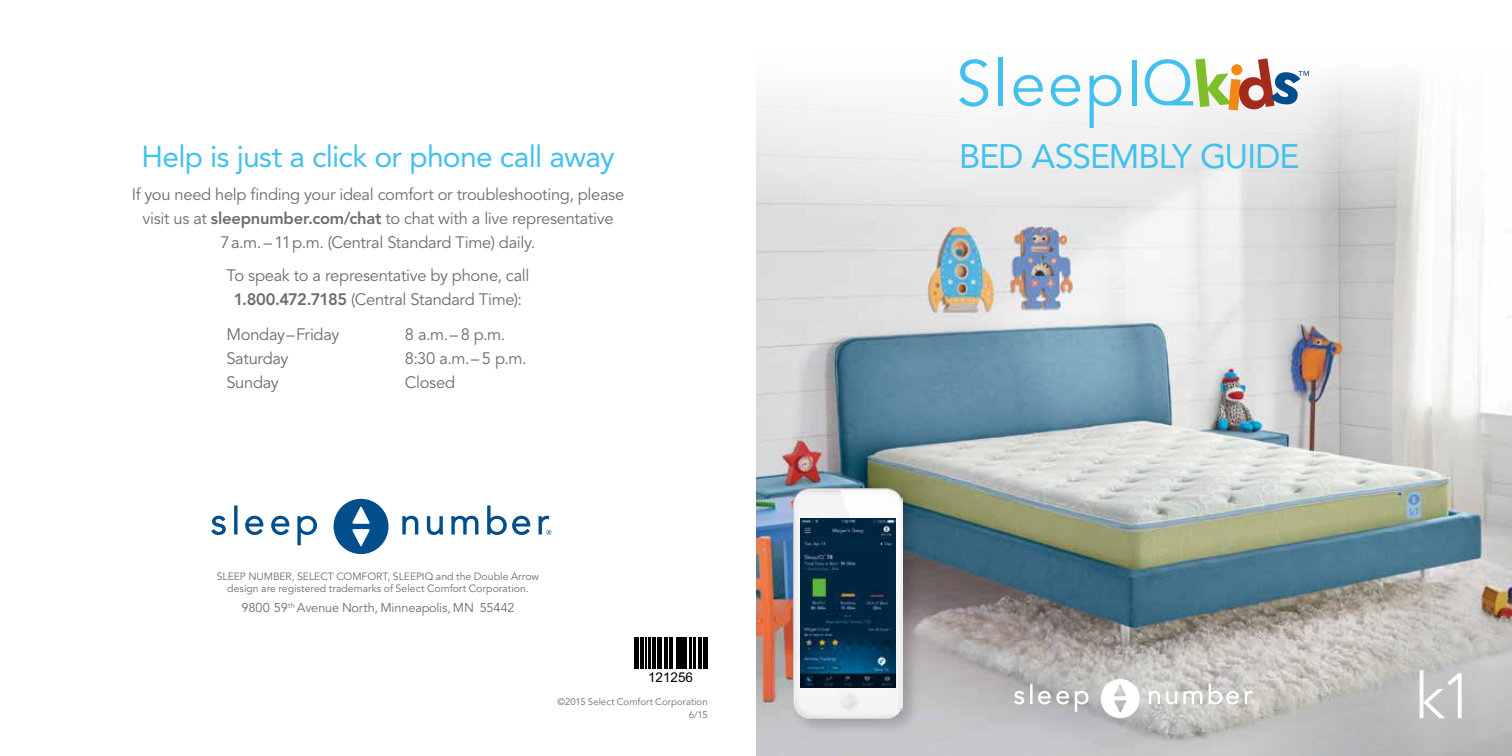
<style>
.page{position:relative;width:1512px;height:756px;background:#fff}
.page>*{position:absolute;margin:0;border:0;box-sizing:border-box;transform-origin:0 0}
.t1{font:300 63.3px "Avenir LT Std";color:#fff}
.t2{font:33.75px "Avenir LT Std";letter-spacing:-.03em;color:#43c1ee}
.t3{font:30px "Avenir LT Std";letter-spacing:-.025em;color:#43c1ee}
.t4{font:16.5px/24px "Avenir LT Std";letter-spacing:-.02em;color:#6d6d6c;text-align:center}
.t5{font:13.5px "Arial";color:#000001}
.t6{font:12.75px "Avenir LT Std";letter-spacing:-.01em;color:#6d6d6c}
.t7{font:10.5px/12.6px "Avenir LT Std";color:#6d6d6c;text-align:center}
.t8{font:9.6px/13.2px "Avenir LT Std";letter-spacing:.005em;color:#6d6d6c;text-align:right}
.s1{font-weight:800}
</style>
<div class="page">
<img style="left:756px;top:57px;width:756px;height:699px">
<svg style="left:636px;top:637px;width:72px;height:32px"></svg>
<hr style="left:634px;top:637px;width:2px;height:32px;background:#000001">
<hr style="left:637px;top:637px;width:1px;height:32px;background:#000001">
<hr style="left:640px;top:637px;width:4px;height:32px;background:#000001">
<hr style="left:646px;top:637px;width:1px;height:32px;background:#000001">
<hr style="left:648px;top:637px;width:2px;height:32px;background:#000001">
<hr style="left:652px;top:637px;width:4px;height:32px;background:#000001">
<hr style="left:658px;top:637px;width:1px;height:32px;background:#000001">
<hr style="left:660px;top:637px;width:2px;height:32px;background:#000001">
<hr style="left:664px;top:637px;width:3px;height:32px;background:#000001">
<hr style="left:670px;top:637px;width:3px;height:32px;background:#000001">
<hr style="left:676px;top:637px;width:1px;height:32px;background:#000001">
<hr style="left:678px;top:637px;width:2px;height:32px;background:#000001">
<hr style="left:681px;top:637px;width:3px;height:32px;background:#000001">
<hr style="left:685px;top:637px;width:2px;height:32px;background:#000001">
<hr style="left:689px;top:637px;width:2px;height:32px;background:#000001">
<hr style="left:693px;top:637px;width:3px;height:32px;background:#000001">
<hr style="left:699px;top:637px;width:3px;height:32px;background:#000001">
<hr style="left:703px;top:637px;width:1px;height:32px;background:#000001">
<hr style="left:705px;top:637px;width:2px;height:32px;background:#000001">
<svg style="left:211px;top:499px;width:340px;height:55px"></svg>
<svg style="left:959px;top:59px;width:29px;height:48px"></svg>
<hr style="left:999px;top:57px;width:4px;height:48px;background:#43c1ee">
<svg style="left:1014px;top:75px;width:29px;height:31px"></svg>
<svg style="left:1051px;top:75px;width:29px;height:31px"></svg>
<svg style="left:1090px;top:75px;width:31px;height:52px"></svg>
<hr style="left:1133px;top:60px;width:4px;height:45px;background:#43c1ee">
<svg style="left:1145px;top:58px;width:164px;height:52px"></svg>
<svg style="left:1167px;top:411px;width:345px;height:345px;background:#afb5b2"></svg>
<svg style="left:1014px;top:679px;width:240px;height:39px"></svg>
<div style="left:790px;top:484px;width:131px;height:253px;background:#000001;opacity:.2"></div>
<img style="left:794px;top:488px;width:109px;height:230px">
<img style="left:801px;top:519px;width:95px;height:169px">
<h3 class="t3" style="left:141px;top:139px;width:475px">Help is just a click or phone call away</h3>
<p class="t4" style="left:132px;top:183px;width:494px">If you need help finding your ideal comfort or troubleshooting, please visit us at <span class="s1">sleepnumber.com/chat</span> to chat with a live representative<br>7a.m. – 11p.m. (Central Standard Time) daily.</p>
<p class="t4" style="left:227px;top:264px;width:304px">To speak to a representative by phone, call<br><span class="s1">1.800.472.7185</span> (Central Standard Time):</p>
<p class="t4" style="left:226px;top:323px;width:114px">Monday–Friday</p>
<p class="t4" style="left:405px;top:323px;width:102px">8 a.m.– 8 p.m.</p>
<p class="t4" style="left:226px;top:347px;width:64px">Saturday</p>
<p class="t4" style="left:405px;top:347px;width:123px">8:30 a.m.– 5 p.m.</p>
<p class="t4" style="left:226px;top:371px;width:54px">Sunday</p>
<p class="t4" style="left:405px;top:371px;width:52px">Closed</p>
<p class="t7" style="left:217px;top:570px;width:324px">SLEEP NUMBER, SELECT COMFORT, SLEEPIQ and the Double Arrow design are registered trademarks of Select Comfort Corporation.</p>
<p class="t6" style="left:242px;top:600px;width:274px">9800 59<sup>th</sup> Avenue North, Minneapolis, MN 55442</p>
<p class="t5" style="left:648px;top:669px;width:47px">121256</p>
<p class="t8" style="left:558px;top:695px;width:152px">©2015 Select Comfort Corporation<br>6/15</p>
<h2 class="t2" style="left:959px;top:137px;width:342px">BED ASSEMBLY GUIDE</h2>
<h1 class="t1" style="left:1415px;top:659px;width:61px">k1</h1>
</div>
